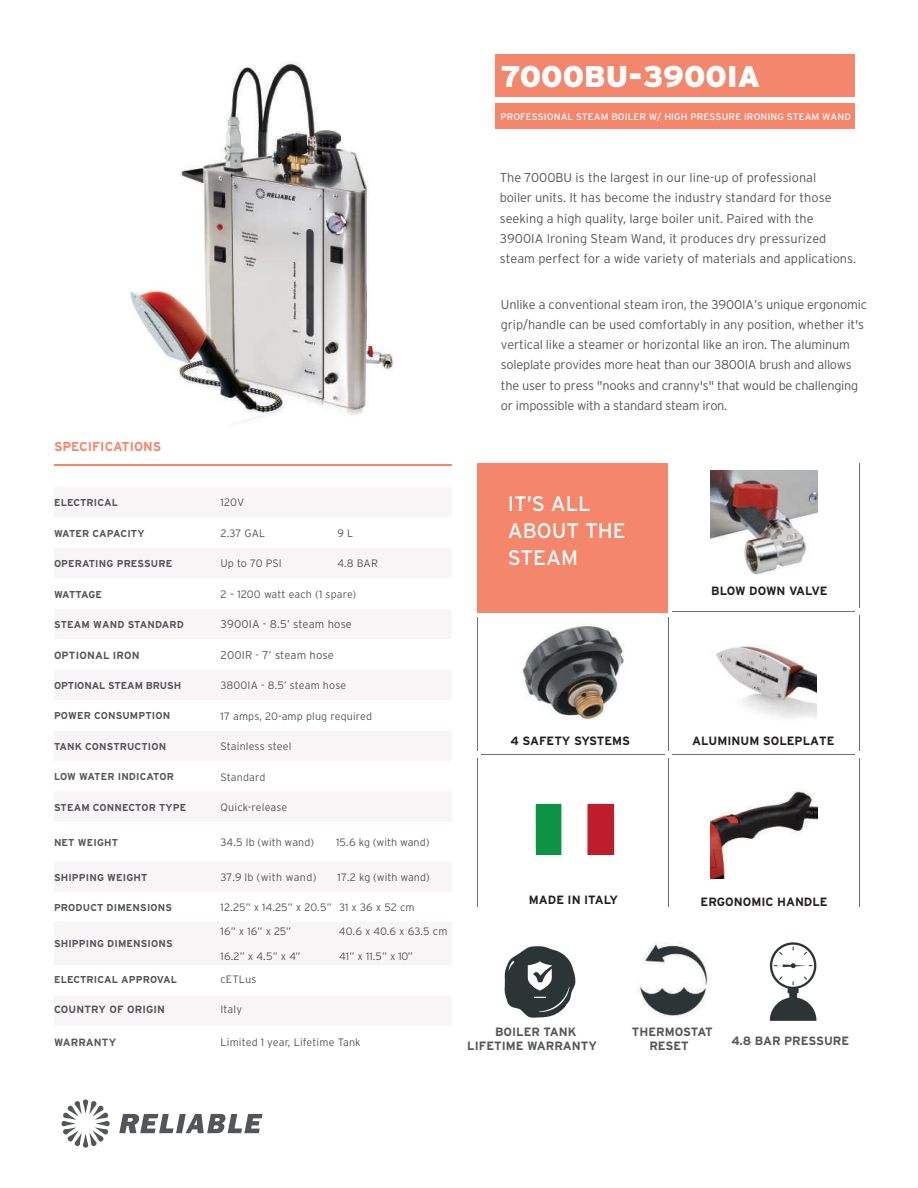
<style>
.page{position:relative;width:918px;height:1188px;background:#fff}
.page>*{position:absolute;margin:0;border:0;box-sizing:border-box;transform-origin:0 0}
.t1{font:900 30px "Interstate";color:#fff}
.t2{font:21px/27px "Interstate";color:#fff}
.t3{font:700 12.9px "Interstate";color:#f4866b}
.t4{font:300 12.75px/20.2px "Interstate";letter-spacing:-.01em;color:#54555a}
.t5{font:700 12px "Interstate";color:#231f20}
.t6{font:700 12px/14.4px "Interstate";color:#54555a}
.t7{font:300 11.25px "Interstate";letter-spacing:.015em;color:#54555a}
.t8{font:300 10.8px "Interstate";letter-spacing:.015em;color:#54555a}
.t9{font:700 10.5px "Interstate";letter-spacing:.015em;color:#54555a}
.t10{font:700 10.05px "Interstate";letter-spacing:.015em;color:#54555a}
.t11{font:700 10.05px "Interstate";letter-spacing:-.01em;color:#54555a}
.t12{font:700 10.05px "Interstate";letter-spacing:-.03em;color:#54555a}
.t13{font:9.6px "Interstate";letter-spacing:.01em;color:#fff}
</style>
<div class="page">
<img style="left:522px;top:625px;width:102px;height:95px">
<img style="left:711px;top:470px;width:106px;height:105px">
<img style="left:536px;top:804px;width:78px;height:51px">
<img style="left:504px;top:946px;width:72px;height:72px">
<img style="left:637px;top:942px;width:71px;height:75px">
<img style="left:769px;top:942px;width:48px;height:79px">
<div style="left:477px;top:464px;width:190px;height:149px;background:#f4866b"></div>
<hr style="left:477px;top:617px;width:1px;height:134px;background:#6b7078">
<hr style="left:668px;top:617px;width:1px;height:134px;background:#6b7078">
<hr style="left:477px;top:758px;width:1px;height:149px;background:#6b7078">
<hr style="left:668px;top:758px;width:1px;height:149px;background:#6b7078">
<hr style="left:672px;top:754px;width:183px;height:1px;background:#6b7078">
<hr style="left:672px;top:611px;width:183px;height:1px;background:#6b7078">
<hr style="left:481px;top:754px;width:184px;height:1px;background:#6b7078">
<hr style="left:859px;top:464px;width:1px;height:144px;background:#6b7078">
<hr style="left:859px;top:615px;width:1px;height:136px;background:#6b7078">
<hr style="left:859px;top:758px;width:1px;height:149px;background:#6b7078">
<hr style="left:54px;top:464px;width:166px;height:2px;background:#f4866b">
<hr style="left:220px;top:464px;width:118px;height:2px;background:#f4866b">
<hr style="left:338px;top:464px;width:114px;height:2px;background:#f4866b">
<svg style="left:62px;top:1100px;width:48px;height:48px"></svg>
<svg style="left:119px;top:1114px;width:144px;height:19px"></svg>
<div style="left:495px;top:103px;width:359px;height:25px;background:#f4866b"></div>
<div style="left:495px;top:55px;width:359px;height:42px;background:#f4866b"></div>
<img style="left:710px;top:788px;width:108px;height:91px">
<img style="left:130px;top:61px;width:263px;height:364px">
<img style="left:716px;top:645px;width:101px;height:73px">
<p class="t3" style="left:54px;top:439px;width:109px">SPECIFICATIONS</p>
<p class="t10" style="left:54px;top:497px;width:66px">ELECTRICAL</p>
<p class="t8" style="left:220px;top:497px;width:25px">120V</p>
<p class="t10" style="left:54px;top:527px;width:92px">WATER CAPACITY</p>
<p class="t8" style="left:220px;top:527px;width:46px">2.37 GAL</p>
<p class="t8" style="left:337px;top:527px;width:17px">9 L</p>
<p class="t10" style="left:54px;top:558px;width:120px">OPERATING PRESSURE</p>
<p class="t8" style="left:220px;top:557px;width:63px">Up to 70 PSI</p>
<p class="t8" style="left:337px;top:557px;width:42px">4.8 BAR</p>
<p class="t12" style="left:54px;top:588px;width:50px">WATTAGE</p>
<p class="t8" style="left:220px;top:588px;width:137px">2 – 1200 watt each (1 spare)</p>
<p class="t10" style="left:54px;top:619px;width:132px">STEAM WAND STANDARD</p>
<p class="t7" style="left:220px;top:618px;width:133px">3900IA - 8.5’ steam hose</p>
<p class="t9" style="left:54px;top:649px;width:87px">OPTIONAL IRON</p>
<p class="t7" style="left:220px;top:649px;width:115px">200IR - 7’ steam hose</p>
<p class="t11" style="left:54px;top:680px;width:129px">OPTIONAL STEAM BRUSH</p>
<p class="t8" style="left:220px;top:679px;width:127px">3800IA - 8.5’ steam hose</p>
<p class="t10" style="left:54px;top:710px;width:118px">POWER CONSUMPTION</p>
<p class="t8" style="left:220px;top:710px;width:153px">17 amps, 20-amp plug required</p>
<p class="t10" style="left:54px;top:741px;width:114px">TANK CONSTRUCTION</p>
<p class="t8" style="left:220px;top:740px;width:72px">Stainless steel</p>
<p class="t10" style="left:54px;top:771px;width:121px">LOW WATER INDICATOR</p>
<p class="t8" style="left:220px;top:771px;width:46px">Standard</p>
<p class="t10" style="left:54px;top:802px;width:134px">STEAM CONNECTOR TYPE</p>
<p class="t8" style="left:220px;top:801px;width:68px">Quick-release</p>
<p class="t10" style="left:54px;top:837px;width:66px">NET WEIGHT</p>
<p class="t8" style="left:220px;top:836px;width:95px">34.5 lb (with wand)</p>
<p class="t8" style="left:336px;top:836px;width:95px">15.6 kg (with wand)</p>
<p class="t10" style="left:54px;top:871px;width:95px">SHIPPING WEIGHT</p>
<p class="t8" style="left:220px;top:871px;width:97px">37.9 lb (with wand)</p>
<p class="t8" style="left:337px;top:871px;width:94px">17.2 kg (with wand)</p>
<p class="t10" style="left:54px;top:902px;width:120px">PRODUCT DIMENSIONS</p>
<p class="t8" style="left:220px;top:901px;width:196px">12.25” x 14.25” x 20.5” 31 x 36 x 52 cm</p>
<p class="t10" style="left:54px;top:937px;width:120px">SHIPPING DIMENSIONS</p>
<p class="t8" style="left:220px;top:925px;width:72px">16” x 16” x 25”</p>
<p class="t8" style="left:339px;top:925px;width:110px">40.6 x 40.6 x 63.5 cm</p>
<p class="t8" style="left:220px;top:950px;width:82px">16.2” x 4.5” x 4”</p>
<p class="t8" style="left:339px;top:950px;width:75px">41” x 11.5” x 10”</p>
<p class="t10" style="left:54px;top:974px;width:125px">ELECTRICAL APPROVAL</p>
<p class="t8" style="left:220px;top:973px;width:37px">cETLus</p>
<p class="t9" style="left:54px;top:1004px;width:113px">COUNTRY OF ORIGIN</p>
<p class="t8" style="left:220px;top:1004px;width:23px">Italy</p>
<p class="t9" style="left:54px;top:1037px;width:64px">WARRANTY</p>
<p class="t8" style="left:220px;top:1036px;width:142px">Limited 1 year, Lifetime Tank</p>
<h1 class="t1" style="left:500px;top:59px;width:262px">7000BU-3900IA</h1>
<p class="t13" style="left:500px;top:111px;width:352px">PROFESSIONAL STEAM BOILER W/ HIGH PRESSURE IRONING STEAM WAND</p>
<p class="t4" style="left:500px;top:167px;width:358px">The 7000BU is the largest in our line-up of professional<br>boiler units. It has become the industry standard for those seeking a high quality, large boiler unit. Paired with the 3900IA Ironing Steam Wand, it produces dry pressurized steam perfect for a wide variety of materials and applications.</p>
<p class="t4" style="left:501px;top:294px;width:368px">Unlike a conventional steam iron, the 3900IA’s unique ergonomic grip/handle can be used comfortably in any position, whether it's vertical like a steamer or horizontal like an iron. The aluminum soleplate provides more heat than our 3800IA brush and allows the user to press "nooks and cranny's" that would be challenging or impossible with a standard steam iron.</p>
<h2 class="t2" style="left:508px;top:490px;width:119px">IT’S ALL<br>ABOUT THE<br>STEAM</h2>
<p class="t5" style="left:711px;top:584px;width:118px">BLOW DOWN VALVE</p>
<p class="t5" style="left:511px;top:734px;width:121px">4 SAFETY SYSTEMS</p>
<p class="t5" style="left:692px;top:734px;width:144px">ALUMINUM SOLEPLATE</p>
<p class="t5" style="left:529px;top:893px;width:91px">MADE IN ITALY</p>
<p class="t5" style="left:701px;top:895px;width:129px">ERGONOMIC HANDLE</p>
<p class="t6" style="left:467px;top:1024px;width:131px;text-indent:28px">BOILER TANK<br>LIFETIME WARRANTY</p>
<p class="t6" style="left:632px;top:1024px;width:82px;text-align:center">THERMOSTAT<br>RESET</p>
<p class="t6" style="left:731px;top:1033px;width:119px">4.8 BAR PRESSURE</p>
</div>
